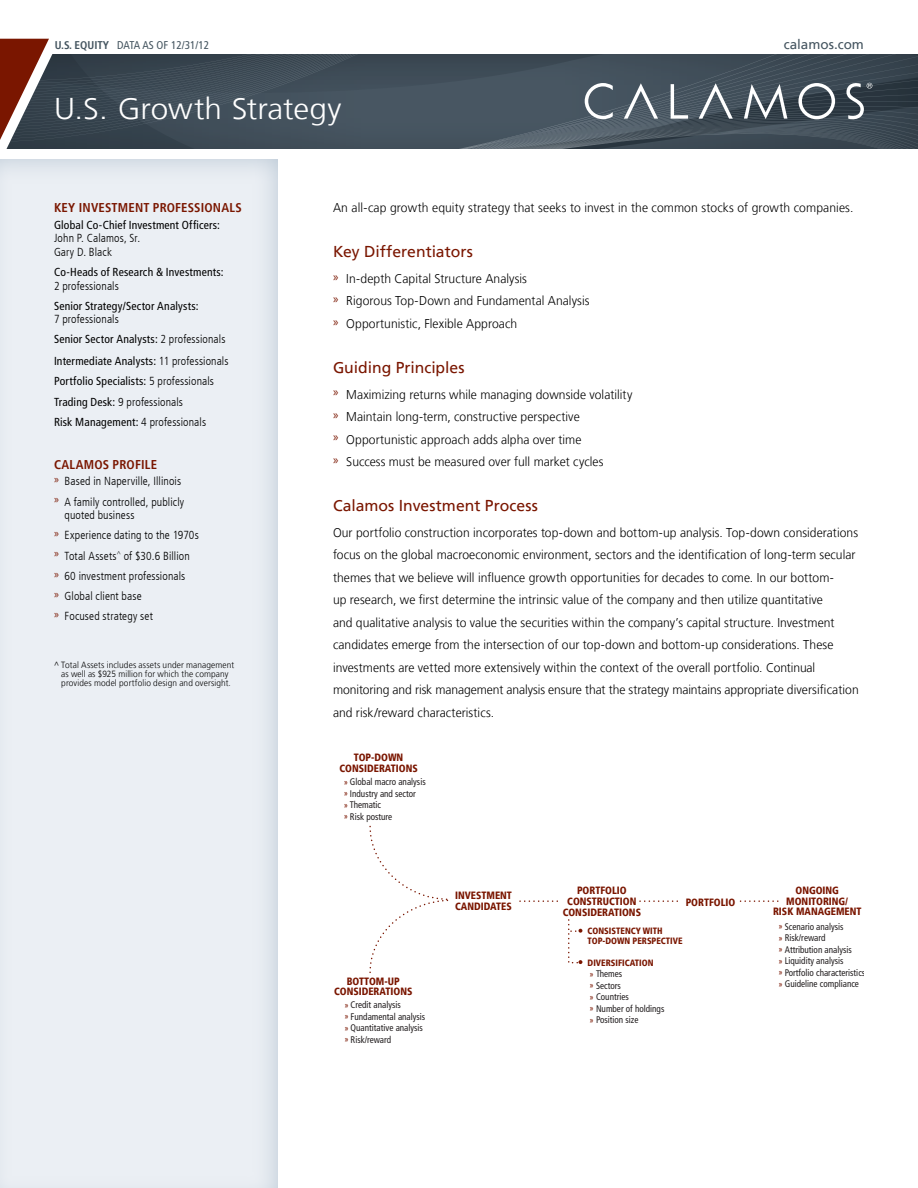
<style>
.page{position:relative;width:918px;height:1188px;background:#fff}
.page>*{position:absolute;margin:0;border:0;box-sizing:border-box;transform-origin:0 0}
.Strategy_Name{font:300 30px "Frutiger LT";color:#fff;scale:1.05 1}
.Subhead_483{font:15.75px "Frutiger LT";color:#7a1600}
.t1{font:13.5px "Frutiger LT";color:#455560}
.Body{font:300 12.75px/22.5px "Frutiger LT";letter-spacing:.005em;color:#000;scale:.95 1}
.Sidebar__Subhead_483{font:700 condensed 12.75px "Frutiger LT";letter-spacing:.015em;color:#7a1600}
.Sidebar__body_space{font:300 condensed 11.7px/13.5px "Frutiger LT";letter-spacing:.01em;color:#000}
.Sidebar__body_space-2{font:condensed 11.7px "Frutiger LT";letter-spacing:.015em;color:#000}
.Sidebar__body_no_spa{font:condensed 11.7px "Frutiger LT";letter-spacing:.015em;color:#000}
.Sidebar__body_no_spa-2{font:300 condensed 11.7px "Frutiger LT";letter-spacing:.01em;color:#000}
.t2{font:condensed 11.25px "Frutiger LT";color:#455560}
.t3{font:900 condensed 10.5px/10.5px "Frutiger LT";color:#7a1600;text-align:center;scale:.95 1}
.t4{font:condensed 9.6px/11.6px "Frutiger LT";color:#231f20;scale:.95 1}
.t5{font:900 condensed 9.15px/10.5px "Frutiger LT";color:#7a1600;scale:.95 1}
.source_copy{font:300 9px/9px "Frutiger LT";letter-spacing:.015em;color:#000;text-align:center;scale:.92 1}
.s1{font-weight:700}
.s2{font-weight:300}
.s3{font-weight:400}
.s4{font-size:8.7px;color:#7a1600}
</style>
<div class="page">
<div style="left:0;top:158px;width:278px;height:1030px;background:#ebeff4"></div>
<svg style="left:0;top:39px;width:918px;height:129px"></svg>
<svg style="left:369px;top:825px;width:80px;height:148px"></svg>
<svg style="left:520px;top:900px;width:38px;height:2px"></svg>
<svg style="left:640px;top:900px;width:38px;height:2px"></svg>
<svg style="left:740px;top:900px;width:39px;height:2px"></svg>
<svg style="left:568px;top:919px;width:14px;height:45px"></svg>
<p class="t2" style="left:55px;top:39px;width:156px"><span class="s1">U.S. EQUITY</span> DATA AS OF 12/31/12</p>
<p class="t1" style="left:784px;top:36px;width:82px">calamos.com</p>
<p class="Strategy_Name" style="left:54px;top:92px;width:275px">U.S. Growth Strategy</p>
<p class="Sidebar__Subhead_483" style="left:54px;top:200px;width:189px">KEY INVESTMENT PROFESSIONALS</p>
<p class="Sidebar__body_no_spa" style="left:54px;top:218px;width:168px">Global Co-Chief Investment Officers:</p>
<p class="Sidebar__body_no_spa-2" style="left:54px;top:232px;width:88px">John P. Calamos, Sr.</p>
<p class="Sidebar__body_space" style="left:54px;top:245px;width:60px">Gary D. Black</p>
<p class="Sidebar__body_no_spa" style="left:54px;top:265px;width:171px">Co-Heads of Research &amp; Investments:</p>
<p class="Sidebar__body_space" style="left:54px;top:279px;width:66px">2 professionals</p>
<p class="Sidebar__body_no_spa" style="left:54px;top:299px;width:146px">Senior Strategy/Sector Analysts:</p>
<p class="Sidebar__body_space" style="left:54px;top:313px;width:66px">7 professionals</p>
<p class="Sidebar__body_space-2" style="left:54px;top:354px;width:176px">Intermediate Analysts: <span class="s2">11 professionals</span></p>
<p class="Sidebar__body_space-2" style="left:54px;top:375px;width:161px">Portfolio Specialists: <span class="s2">5 professionals</span></p>
<p class="Sidebar__body_space" style="left:54px;top:395px;width:131px"><span class="s3">Trading Desk:</span> 9 professionals</p>
<p class="Sidebar__body_space-2" style="left:54px;top:415px;width:154px">Risk Management: <span class="s2">4 professionals</span></p>
<p class="Sidebar__body_space-2" style="left:54px;top:332px;width:173px">Senior Sector Analysts: <span class="s2">2 professionals</span></p>
<p class="Sidebar__Subhead_483" style="left:54px;top:457px;width:105px">CALAMOS PROFILE</p>
<p class="Sidebar__body_space" style="left:54px;top:475px;width:129px"><sup>»</sup> Based in Naperville, Illinois</p>
<p class="Sidebar__body_space" style="left:64px;top:495px;width:121px;text-indent:-10px"><sup>»</sup> A family controlled, publicly quoted business</p>
<p class="Sidebar__body_space" style="left:54px;top:529px;width:146px"><sup>»</sup> Experience dating to the 1970s</p>
<p class="Sidebar__body_space" style="left:54px;top:549px;width:137px"><sup>»</sup> Total Assets<sup>^</sup> of $30.6 Billion</p>
<p class="Sidebar__body_space" style="left:54px;top:569px;width:133px"><sup>»</sup> 60 investment professionals</p>
<p class="Sidebar__body_space" style="left:54px;top:589px;width:89px"><sup>»</sup> Global client base</p>
<p class="Sidebar__body_space" style="left:54px;top:610px;width:100px"><sup>»</sup> Focused strategy set</p>
<p class="source_copy" style="left:54px;top:661px;width:197px">^ Total Assets includes assets under management as well as $925 million for which the company provides model portfolio design and oversight.</p>
<p class="Body" style="left:333px;top:197px;width:549px">An all-cap growth equity strategy that seeks to invest in the common stocks of growth companies.</p>
<p class="Subhead_483" style="left:333px;top:242px;width:141px">Key Differentiators</p>
<p class="Body" style="left:333px;top:267px;width:206px"><sup>»</sup><sup>»</sup> In-depth Capital Structure Analysis</p>
<p class="Body" style="left:333px;top:290px;width:271px"><sup>»</sup><sup>»</sup> Rigorous Top-Down and Fundamental Analysis</p>
<p class="Body" style="left:333px;top:312px;width:195px"><sup>»</sup><sup>»</sup> Opportunistic, Flexible Approach</p>
<p class="Subhead_483" style="left:333px;top:358px;width:133px">Guiding Principles</p>
<p class="Body" style="left:333px;top:383px;width:317px"><sup>»</sup><sup>»</sup> Maximizing returns while managing downside volatility</p>
<p class="Body" style="left:333px;top:406px;width:261px"><sup>»</sup><sup>»</sup> Maintain long-term, constructive perspective</p>
<p class="Body" style="left:333px;top:428px;width:263px"><sup>»</sup><sup>»</sup> Opportunistic approach adds alpha over time</p>
<p class="Body" style="left:333px;top:451px;width:286px"><sup>»</sup><sup>»</sup> Success must be measured over full market cycles</p>
<p class="Subhead_483" style="left:333px;top:496px;width:206px">Calamos Investment Process</p>
<p class="Body" style="left:333px;top:521px;width:555px">Our portfolio construction incorporates top-down and bottom-up analysis. Top-down considerations focus on the global macroeconomic environment, sectors and the identification of long-term secular themes that we believe will influence growth opportunities for decades to come. In our bottom-<br>up research, we first determine the intrinsic value of the company and then utilize quantitative<br>and qualitative analysis to value the securities within the company’s capital structure. Investment candidates emerge from the intersection of our top-down and bottom-up considerations. These investments are vetted more extensively within the context of the overall portfolio. Continual monitoring and risk management analysis ensure that the strategy maintains appropriate diversification and risk/reward characteristics.</p>
<p class="t3" style="left:339px;top:752px;width:84px">TOP-DOWN<br>CONSIDERATIONS</p>
<p class="t4" style="left:344px;top:776px;width:88px"><span class="s4">»</span> Global macro analysis <span class="s4">»</span> Industry and sector<br><span class="s4">»</span> Thematic<br><span class="s4">»</span> Risk posture</p>
<p class="t3" style="left:334px;top:976px;width:84px">BOTTOM-UP<br>CONSIDERATIONS</p>
<p class="t4" style="left:344px;top:999px;width:87px"><span class="s4">»</span> Credit analysis<br><span class="s4">»</span> Fundamental analysis <span class="s4">»</span> Quantitative analysis <span class="s4">»</span> Risk/reward</p>
<p class="t3" style="left:455px;top:891px;width:61px;text-align:left">INVESTMENT<br>CANDIDATES</p>
<p class="t3" style="left:563px;top:885px;width:84px">PORTFOLIO<br>CONSTRUCTION<br>CONSIDERATIONS</p>
<p class="t3" style="left:773px;top:885px;width:95px">ONGOING<br>MONITORING/<br>RISK MANAGEMENT</p>
<p class="t3" style="left:686px;top:897px;width:54px">PORTFOLIO</p>
<p class="t5" style="left:588px;top:925px;width:101px">CONSISTENCY WITH<br>TOP-DOWN PERSPECTIVE</p>
<p class="t5" style="left:588px;top:957px;width:71px">DIVERSIFICATION</p>
<p class="t4" style="left:590px;top:968px;width:80px"><span class="s4">»</span> Themes<br><span class="s4">»</span> Sectors<br><span class="s4">»</span> Countries<br><span class="s4">»</span> Number of holdings <span class="s4">»</span> Position size</p>
<p class="t4" style="left:779px;top:921px;width:93px"><span class="s4">»</span> Scenario analysis<br><span class="s4">»</span> Risk/reward<br><span class="s4">»</span> Attribution analysis<br><span class="s4">»</span> Liquidity analysis<br><span class="s4">»</span> Portfolio characteristics <span class="s4">»</span> Guideline compliance</p>
</div>
